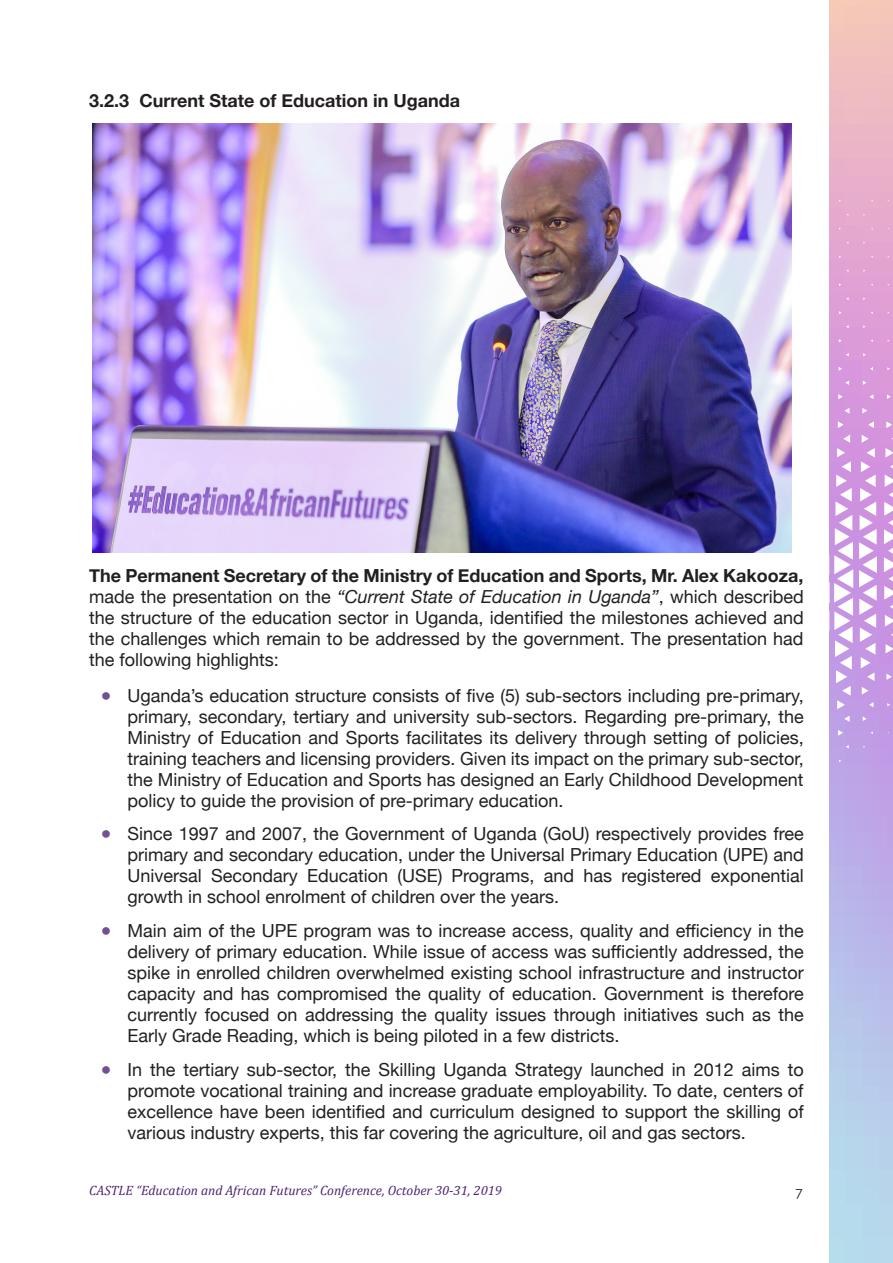
<style>
.page{position:relative;width:893px;height:1263px;background:#fff}
.page>*{position:absolute;margin:0;border:0;box-sizing:border-box;transform-origin:0 0}
.t1{font:18px/21px "Helvetica Neue";color:#231f20;text-align:justify}
.t2{font:700 18px "Helvetica Neue";color:#231f20}
.t3{font:italic 13.5px "Cambria";color:#4e2573}
.t4{font:13.5px "Raleway";color:#231f20}
.s1{font-weight:700}
.s2{font-style:italic}
.s3{font-weight:700;color:#71518f}
</style>
<div class="page">
<svg style="left:830px;top:0;width:63px;height:1263px;background:#ccb3dd"></svg>
<svg style="left:885px;top:615px;width:8px;height:12px"></svg>
<svg style="left:885px;top:644px;width:8px;height:9px"></svg>
<svg style="left:886px;top:674px;width:6px;height:6px"></svg>
<svg style="left:862px;top:687px;width:6px;height:8px"></svg>
<svg style="left:869px;top:702px;width:4px;height:5px"></svg>
<svg style="left:863px;top:716px;width:4px;height:5px"></svg>
<svg style="left:884px;top:474px;width:9px;height:135px"></svg>
<svg style="left:844px;top:716px;width:6px;height:6px"></svg>
<svg style="left:885px;top:448px;width:8px;height:9px"></svg>
<svg style="left:838px;top:730px;width:5px;height:6px"></svg>
<svg style="left:886px;top:421px;width:6px;height:7px"></svg>
<svg style="left:887px;top:394px;width:4px;height:5px"></svg>
<svg style="left:868px;top:421px;width:6px;height:7px"></svg>
<svg style="left:859px;top:435px;width:18px;height:246px"></svg>
<svg style="left:869px;top:394px;width:4px;height:5px"></svg>
<svg style="left:862px;top:408px;width:5px;height:6px"></svg>
<svg style="left:863px;top:381px;width:3px;height:4px"></svg>
<svg style="left:844px;top:408px;width:5px;height:6px"></svg>
<svg style="left:838px;top:421px;width:6px;height:7px"></svg>
<svg style="left:829px;top:435px;width:24px;height:275px"></svg>
<svg style="left:845px;top:380px;width:4px;height:5px"></svg>
<svg style="left:838px;top:394px;width:5px;height:5px"></svg>
<svg style="left:839px;top:367px;width:3px;height:4px"></svg>
<img style="left:92px;top:123px;width:700px;height:430px">
<p class="t2" style="left:89px;top:86px;width:372px">3.2.3 Current State of Education in Uganda</p>
<p class="t1" style="left:89px;top:566px;width:716px"><span class="s1">The Permanent Secretary of the Ministry of Education and Sports, Mr. Alex Kakooza, </span>made the presentation on the <span class="s2">“Current State of Education in Uganda”</span>, which described the structure of the education sector in Uganda, identified the milestones achieved and the challenges which remain to be addressed by the government. The presentation had the following highlights:</p>
<p class="t1" style="left:128px;top:686px;width:678px;text-indent:-27px"><span class="s3">●</span> Uganda’s education structure consists of five (5) sub-sectors including pre-primary, primary, secondary, tertiary and university sub-sectors. Regarding pre-primary, the Ministry of Education and Sports facilitates its delivery through setting of policies, training teachers and licensing providers. Given its impact on the primary sub-sector, the Ministry of Education and Sports has designed an Early Childhood Development policy to guide the provision of pre-primary education.</p>
<p class="t1" style="left:128px;top:824px;width:678px;text-indent:-27px"><span class="s3">●</span> Since 1997 and 2007, the Government of Uganda (GoU) respectively provides free primary and secondary education, under the Universal Primary Education (UPE) and Universal Secondary Education (USE) Programs, and has registered exponential growth in school enrolment of children over the years.</p>
<p class="t1" style="left:128px;top:921px;width:678px;text-indent:-27px"><span class="s3">●</span> Main aim of the UPE program was to increase access, quality and efficiency in the delivery of primary education. While issue of access was sufficiently addressed, the spike in enrolled children overwhelmed existing school infrastructure and instructor capacity and has compromised the quality of education. Government is therefore currently focused on addressing the quality issues through initiatives such as the Early Grade Reading, which is being piloted in a few districts.</p>
<p class="t1" style="left:128px;top:1060px;width:678px;text-indent:-27px"><span class="s3">●</span> In the tertiary sub-sector, the Skilling Uganda Strategy launched in 2012 aims to promote vocational training and increase graduate employability. To date, centers of excellence have been identified and curriculum designed to support the skilling of various industry experts, this far covering the agriculture, oil and gas sectors.</p>
<p class="t3" style="left:89px;top:1181px;width:414px">CASTLE “Education and African Futures” Conference, October 30-31, 2019</p>
<p class="t4" style="left:796px;top:1184px;width:9px">7</p>
</div>
